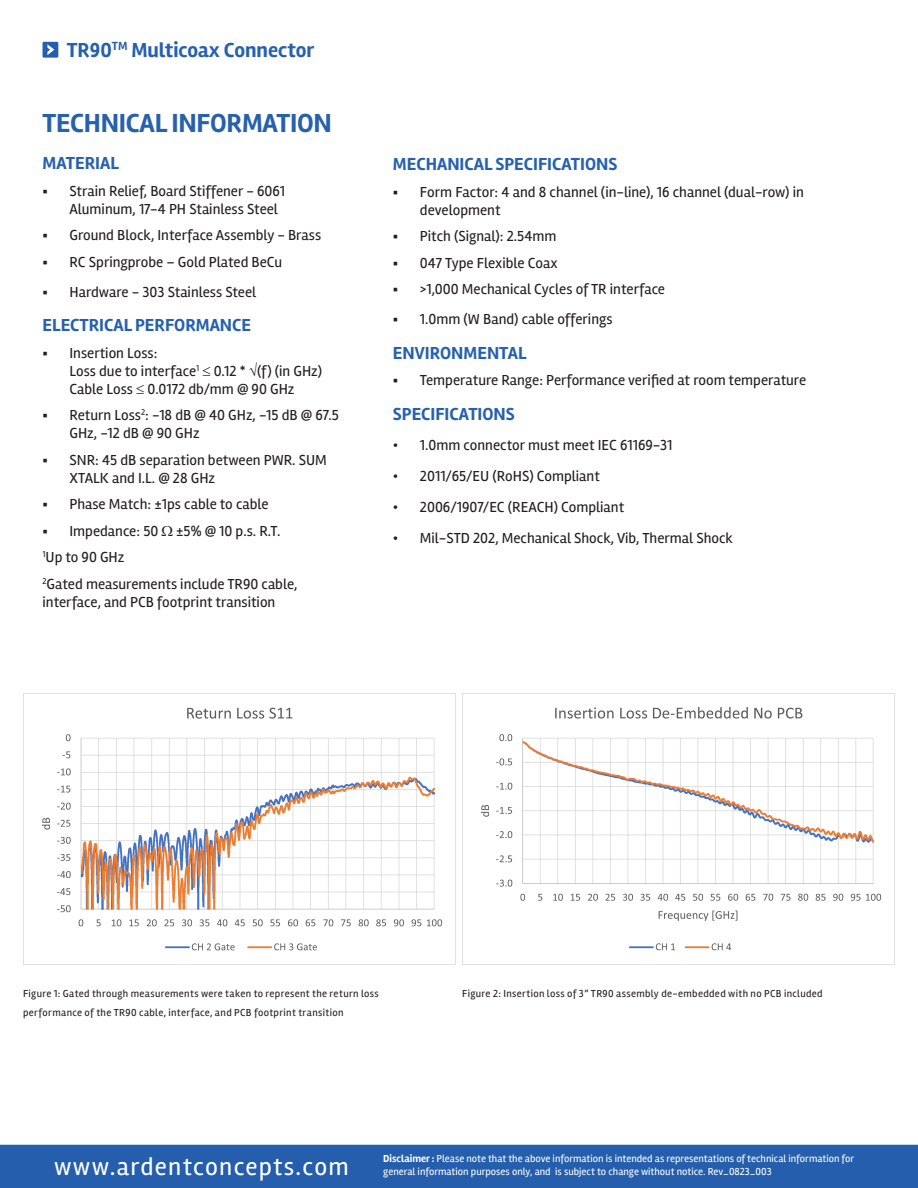
<style>
.page{position:relative;width:918px;height:1188px;background:#fff}
.page>*{position:absolute;margin:0;border:0;box-sizing:border-box;transform-origin:0 0}
.t1{font:700 27px "Rambla";letter-spacing:-.01em;color:#2761ae}
.t2{font:25.35px "Rambla";letter-spacing:.05em;color:#fff}
.t3{font:700 21px "Rambla";color:#2761ae}
.t4{font:700 18px "Rambla";color:#2761ae}
.t5{font:15px/18px "Rambla";color:#231f20}
.t6{font:10.5px/19.5px "Rambla";letter-spacing:.03em;color:#231f20}
.t7{font:10.5px "Rambla";color:#fff}
.s1{font-weight:700}
</style>
<div class="page">
<div style="left:0;top:1145px;width:918px;height:43px;background:#245eac"></div>
<div style="left:43px;top:42px;width:15px;height:16px;background:#245eac"></div>
<svg style="left:47px;top:44px;width:7px;height:11px"></svg>
<img style="left:23px;top:693px;width:433px;height:271px">
<img style="left:462px;top:693px;width:433px;height:271px">
<p class="t3" style="left:67px;top:37px;width:249px">TR90<sup>TM</sup> Multicoax Connector</p>
<p class="t1" style="left:43px;top:107px;width:291px">TECHNICAL INFORMATION</p>
<p class="t4" style="left:43px;top:152px;width:78px">MATERIAL</p>
<p class="t5" style="left:70px;top:181px;width:217px;text-indent:-27px">▪ Strain Relief, Board Stiffener - 6061<br>Aluminum, 17-4 PH Stainless Steel</p>
<p class="t5" style="left:43px;top:226px;width:280px">▪ Ground Block, Interface Assembly - Brass</p>
<p class="t5" style="left:43px;top:252px;width:241px">▪ RC Springprobe – Gold Plated BeCu</p>
<p class="t5" style="left:43px;top:283px;width:215px">▪ Hardware - 303 Stainless Steel</p>
<p class="t4" style="left:43px;top:314px;width:210px">ELECTRICAL PERFORMANCE</p>
<p class="t5" style="left:70px;top:343px;width:254px;text-indent:-27px">▪ Insertion Loss:<br>Loss due to interface<sup>1</sup> ≤ 0.12 * √(f) (in GHz)<br>Cable Loss ≤ 0.0172 db/mm @ 90 GHz</p>
<p class="t5" style="left:70px;top:406px;width:271px;text-indent:-27px">▪ Return Loss<sup>2</sup>: -18 dB @ 40 GHz, -15 dB @ 67.5<br>GHz, -12 dB @ 90 GHz</p>
<p class="t5" style="left:70px;top:450px;width:259px;text-indent:-27px">▪ SNR: 45 dB separation between PWR. SUM<br>XTALK and I.L. @ 28 GHz</p>
<p class="t5" style="left:43px;top:495px;width:228px">▪ Phase Match: ±1ps cable to cable</p>
<p class="t5" style="left:43px;top:521px;width:239px">▪ Impedance: 50 ±5% @ 10 p.s. R.T.</p>
<p class="t5" style="left:43px;top:548px;width:83px"><sup>1</sup>Up to 90 GHz</p>
<p class="t5" style="left:43px;top:574px;width:256px"><sup>2</sup>Gated measurements include TR90 cable, interface, and PCB footprint transition</p>
<p class="t4" style="left:393px;top:154px;width:226px">MECHANICAL SPECIFICATIONS</p>
<p class="t5" style="left:420px;top:183px;width:385px;text-indent:-27px">▪ Form Factor: 4 and 8 channel (in-line), 16 channel (dual-row) in development</p>
<p class="t5" style="left:393px;top:227px;width:165px">▪ Pitch (Signal): 2.54mm</p>
<p class="t5" style="left:393px;top:254px;width:166px">▪ 047 Type Flexible Coax</p>
<p class="t5" style="left:393px;top:280px;width:274px">▪ &gt;1,000 Mechanical Cycles of TR interface</p>
<p class="t5" style="left:393px;top:310px;width:221px">▪ 1.0mm (W Band) cable offerings</p>
<p class="t4" style="left:393px;top:342px;width:135px">ENVIRONMENTAL</p>
<p class="t5" style="left:393px;top:371px;width:415px">▪ Temperature Range: Performance verified at room temperature</p>
<p class="t4" style="left:393px;top:403px;width:123px">SPECIFICATIONS</p>
<p class="t5" style="left:393px;top:436px;width:281px">• 1.0mm connector must meet IEC 61169-31</p>
<p class="t5" style="left:393px;top:467px;width:208px">• 2011/65/EU (RoHS) Compliant</p>
<p class="t5" style="left:393px;top:498px;width:233px">• 2006/1907/EC (REACH) Compliant</p>
<p class="t5" style="left:393px;top:528px;width:342px">• Mil-STD 202, Mechanical Shock, Vib, Thermal Shock</p>
<p class="t6" style="left:23px;top:983px;width:357px">Figure 1: Gated through measurements were taken to represent the return loss performance of the TR90 cable, interface, and PCB footprint transition</p>
<p class="t6" style="left:462px;top:983px;width:362px">Figure 2: Insertion loss of 3” TR90 assembly de-embedded with no PCB included</p>
<p class="t7" style="left:383px;top:1152px;width:472px"><span class="s1">Disclaimer :</span> Please note that the above information is intended as representations of technical information for</p>
<h2 class="t2" style="left:54px;top:1152px;width:296px">www.ardentconcepts.com</h2>
<p class="t7" style="left:383px;top:1166px;width:390px">general information purposes only, and is subject to change without notice. Rev_0823_003</p>
</div>
